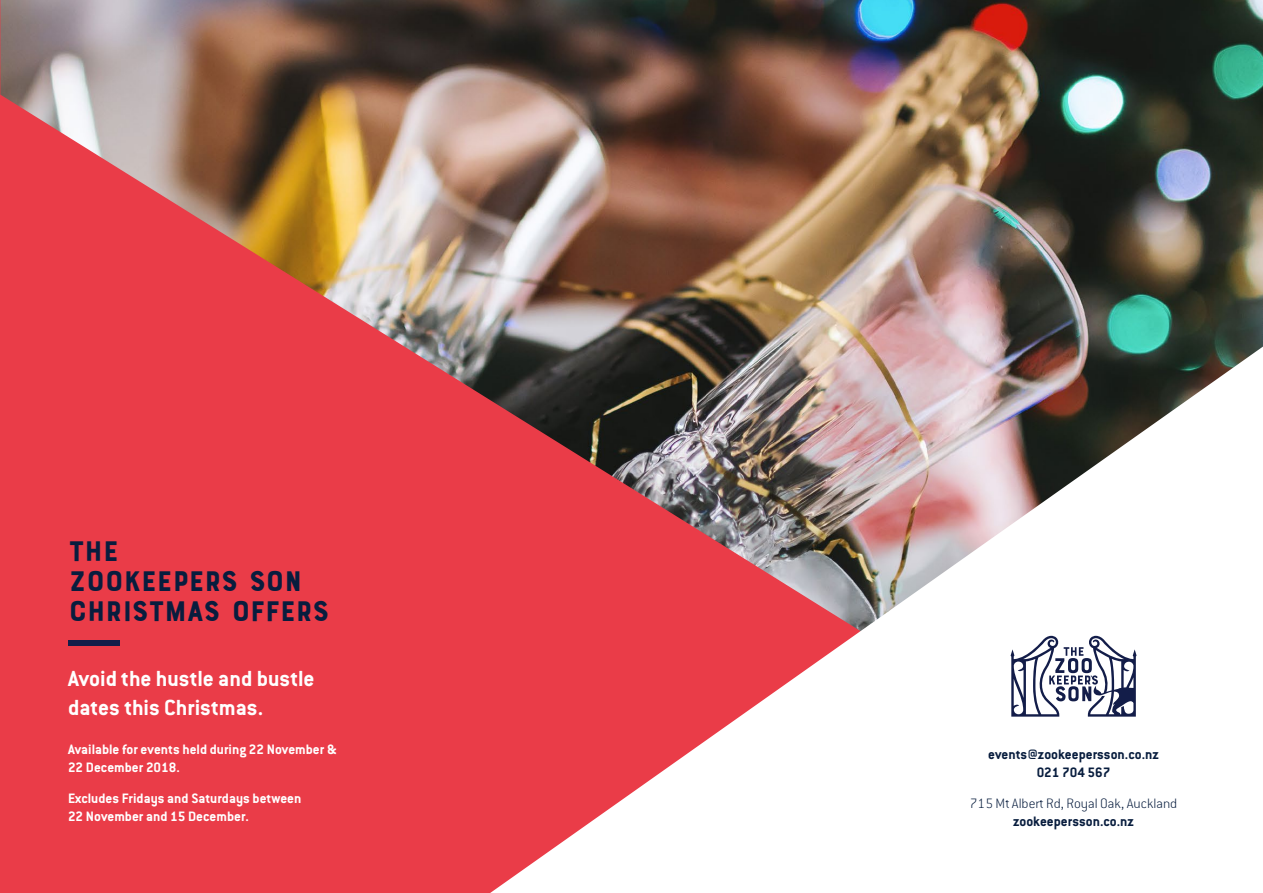
<style>
.page{position:relative;width:1263px;height:893px;background:#ea3c48}
.page>*{position:absolute;margin:0;border:0;box-sizing:border-box;transform-origin:0 0}
.t1{font:30px/30px "Bourton Base";color:#081d3e}
.t2{font:700 24px/28.8px "Conduit ITC";color:#fff}
.t3{font:700 15px/18px "Conduit ITC";color:#fff}
.t4{font:200 15px/18px "Conduit ITC";color:#081d3e;text-align:center}
.t5{font:700 15px/18px "Conduit ITC";color:#081d3e;text-align:center}
.s1{font-weight:700}
</style>
<div class="page">
<img style="left:0;top:0;width:1263px;height:646px">
<div style="left:68px;top:640px;width:51px;height:5px;background:#131d49"></div>
<svg style="left:490px;top:347px;width:773px;height:546px"></svg>
<svg style="left:1010px;top:636px;width:126px;height:81px;background:#b3b6c4"></svg>
<p class="t1" style="left:69px;top:537px;width:262px">THE<br>ZOOKEEPERS SON<br>CHRISTMAS OFFERS</p>
<p class="t2" style="left:68px;top:664px;width:248px">Avoid the hustle and bustle dates this Christmas.</p>
<p class="t3" style="left:68px;top:740px;width:270px">Available for events held during 22 November &amp;<br>22 December 2018.</p>
<p class="t3" style="left:68px;top:789px;width:235px">Excludes Fridays and Saturdays between<br>22 November and 15 December.</p>
<p class="t5" style="left:988px;top:745px;width:172px">events@zookeepersson.co.nz<br>021 704 567</p>
<p class="t4" style="left:970px;top:794px;width:209px">715 Mt Albert Rd, Royal Oak, Auckland <span class="s1">zookeepersson.co.nz</span></p>
</div>
